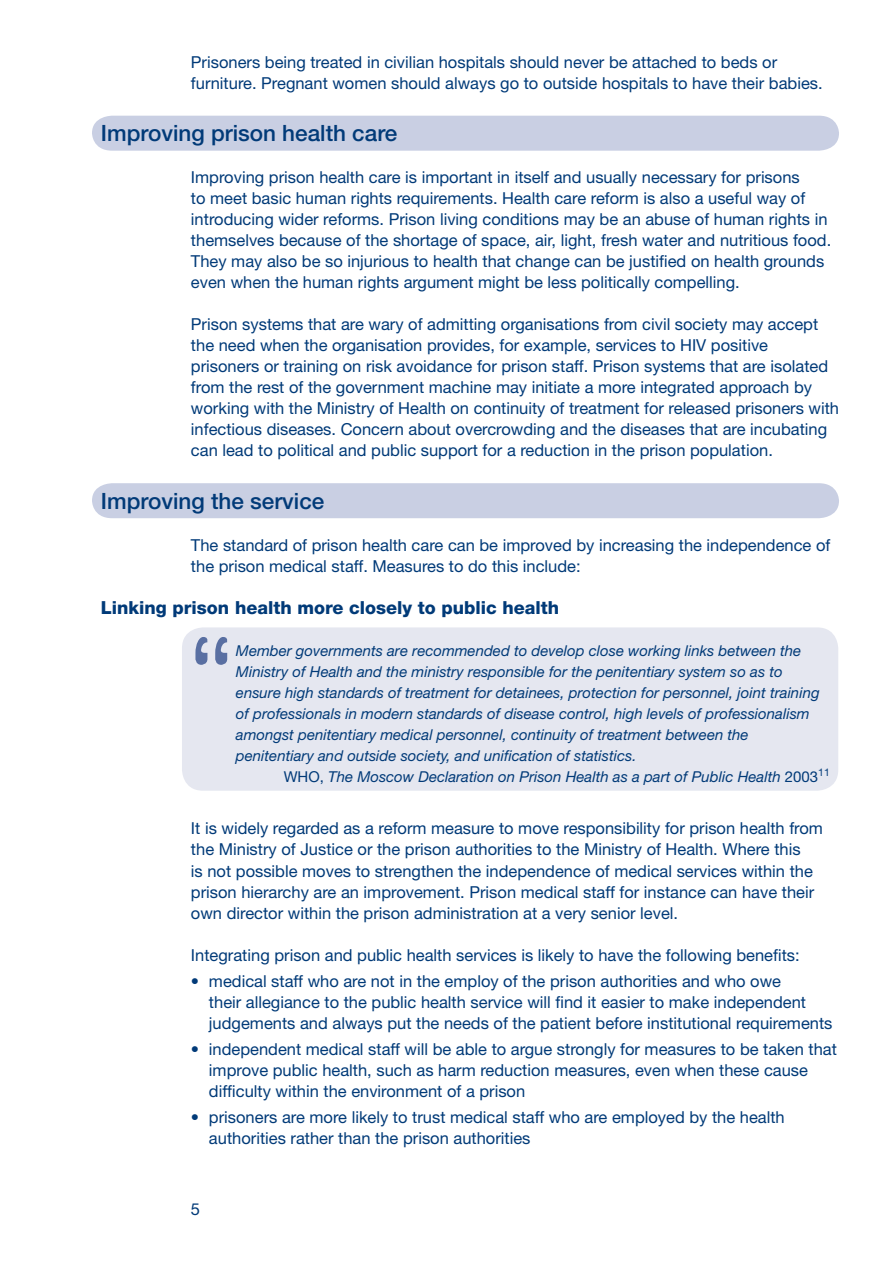
<style>
.page{position:relative;width:893px;height:1263px;background:#fff}
.page>*{position:absolute;margin:0;border:0;box-sizing:border-box;transform-origin:0 0}
.t1{font:500 22.5px "Helvetica Neue";color:#013a78}
.t2{font:800 18px "Helvetica Neue";color:#013a78}
.t3{font:16.5px/21px "Helvetica Neue";color:#013a78}
.t4{font:italic 15px/21px "Helvetica Neue";color:#013a78}
.s1{font-style:normal}
</style>
<div class="page">
<div style="left:182px;top:627px;width:656px;height:164px;background:#e5e7f0"></div>
<svg style="left:195px;top:637px;width:32px;height:28px"></svg>
<div style="left:92px;top:116px;width:747px;height:35px;background:#c9cfe3"></div>
<div style="left:92px;top:483px;width:747px;height:35px;background:#c9cfe3"></div>
<p class="t3" style="left:191px;top:51px;width:633px">Prisoners being treated in civilian hospitals should never be attached to beds or furniture. Pregnant women should always go to outside hospitals to have their babies.</p>
<h1 class="t1" style="left:101px;top:120px;width:298px">Improving prison health care</h1>
<p class="t3" style="left:191px;top:167px;width:642px">Improving prison health care is important in itself and usually necessary for prisons<br>to meet basic human rights requirements. Health care reform is also a useful way of introducing wider reforms. Prison living conditions may be an abuse of human rights in themselves because of the shortage of space, air, light, fresh water and nutritious food.<br>They may also be so injurious to health that change can be justified on health grounds even when the human rights argument might be less politically compelling.</p>
<p class="t3" style="left:191px;top:314px;width:650px">Prison systems that are wary of admitting organisations from civil society may accept the need when the organisation provides, for example, services to HIV positive prisoners or training on risk avoidance for prison staff. Prison systems that are isolated from the rest of the government machine may initiate a more integrated approach by working with the Ministry of Health on continuity of treatment for released prisoners with infectious diseases. Concern about overcrowding and the diseases that are incubating can lead to political and public support for a reduction in the prison population.</p>
<h1 class="t1" style="left:101px;top:487px;width:225px">Improving the service</h1>
<p class="t3" style="left:191px;top:534px;width:641px">The standard of prison health care can be improved by increasing the independence of the prison medical staff. Measures to do this include:</p>
<p class="t2" style="left:101px;top:597px;width:460px">Linking prison health more closely to public health</p>
<p class="t4" style="left:236px;top:640px;width:585px">Member governments are recommended to develop close working links between the Ministry of Health and the ministry responsible for the penitentiary system so as to ensure high standards of treatment for detainees, protection for personnel, joint training of professionals in modern standards of disease control, high levels of professionalism amongst penitentiary medical personnel, continuity of treatment between the penitentiary and outside society, and unification of statistics.</p>
<p class="t4" style="left:284px;top:766px;width:548px"><span class="s1">WHO,</span> The Moscow Declaration on Prison Health as a part of Public Health <span class="s1">2003</span><sup>11</sup></p>
<p class="t3" style="left:191px;top:818px;width:634px">It is widely regarded as a reform measure to move responsibility for prison health from the Ministry of Justice or the prison authorities to the Ministry of Health. Where this<br>is not possible moves to strengthen the independence of medical services within the prison hierarchy are an improvement. Prison medical staff for instance can have their own director within the prison administration at a very senior level.</p>
<p class="t3" style="left:191px;top:944px;width:610px">Integrating prison and public health services is likely to have the following benefits:</p>
<p class="t3" style="left:209px;top:970px;width:625px;text-indent:-18px">• medical staff who are not in the employ of the prison authorities and who owe<br>their allegiance to the public health service will find it easier to make independent judgements and always put the needs of the patient before institutional requirements</p>
<p class="t3" style="left:209px;top:1038px;width:629px;text-indent:-18px">• independent medical staff will be able to argue strongly for measures to be taken that improve public health, such as harm reduction measures, even when these cause difficulty within the environment of a prison</p>
<p class="t3" style="left:209px;top:1107px;width:577px;text-indent:-18px">• prisoners are more likely to trust medical staff who are employed by the health authorities rather than the prison authorities</p>
<p class="t3" style="left:191px;top:1198px;width:11px">5</p>
</div>
